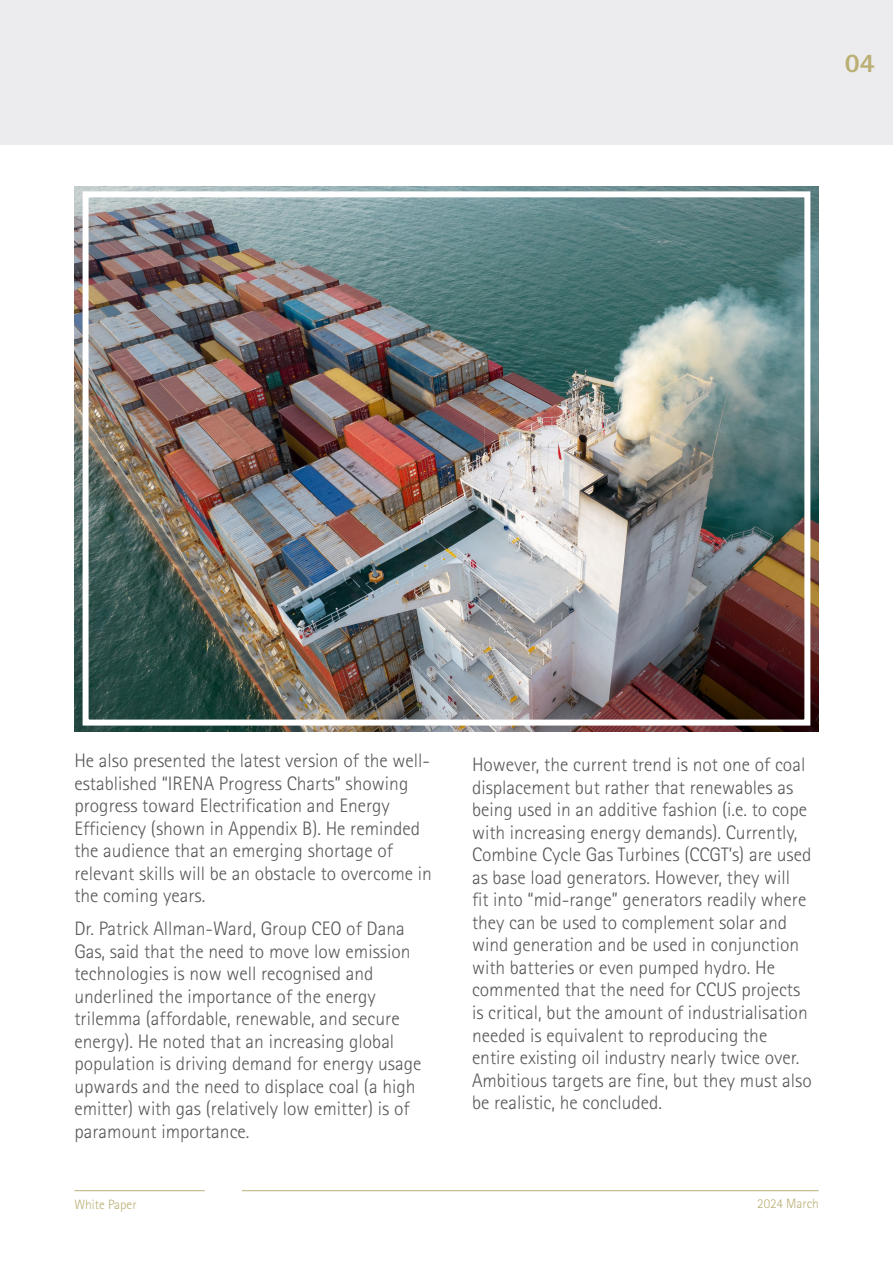
<style>
.page{position:relative;width:893px;height:1263px;background:#fff}
.page>*{position:absolute;margin:0;border:0;box-sizing:border-box;transform-origin:0 0}
.t1{font:800 27px "Rotis Sans Serif Std";color:#baaf75}
.t2{font:300 19.5px/22.5px "Rotis Sans Serif Std";color:#57585a}
.t3{font:300 13.5px "Rotis Sans Serif Std";color:#baaf75}
</style>
<div class="page">
<div style="left:0;top:0;width:893px;height:145px;background:#ececee"></div>
<hr style="left:0;top:0;width:1px;height:143px;background:#baaf75">
<img style="left:74px;top:186px;width:745px;height:545px">
<div style="left:83px;top:191px;width:727px;height:534px;border:6px solid #fff"></div>
<hr style="left:74px;top:1190px;width:131px;height:1px;background:#baaf75">
<hr style="left:242px;top:1190px;width:577px;height:1px;background:#baaf75">
<p class="t1" style="left:845px;top:45px;width:32px">04</p>
<p class="t2" style="left:74px;top:749px;width:359px">He also presented the latest version of the well&shy;established “IRENA Progress Charts” showing progress toward Electrification and Energy Efficiency (shown in Appendix B). He reminded the audience that an emerging shortage of relevant skills will be an obstacle to overcome in the coming years.</p>
<p class="t2" style="left:74px;top:917px;width:348px">Dr. Patrick Allman-Ward, Group CEO of Dana Gas, said that the need to move low emission technologies is now well recognised and underlined the importance of the energy trilemma (affordable, renewable, and secure energy). He noted that an increasing global population is driving demand for energy usage upwards and the need to displace coal (a high emitter) with gas (relatively low emitter) is of paramount importance.</p>
<p class="t2" style="left:472px;top:754px;width:341px">However, the current trend is not one of coal displacement but rather that renewables as being used in an additive fashion (i.e. to cope with increasing energy demands). Currently, Combine Cycle Gas Turbines (CCGT’s) are used as base load generators. However, they will<br>fit into “mid-range” generators readily where they can be used to complement solar and wind generation and be used in conjunction with batteries or even pumped hydro. He commented that the need for CCUS projects is critical, but the amount of industrialisation needed is equivalent to reproducing the entire existing oil industry nearly twice over.<br>Ambitious targets are fine, but they must also be realistic, he concluded.</p>
<p class="t3" style="left:74px;top:1197px;width:64px">White Paper</p>
<p class="t3" style="left:757px;top:1195px;width:63px">2024 March</p>
</div>
